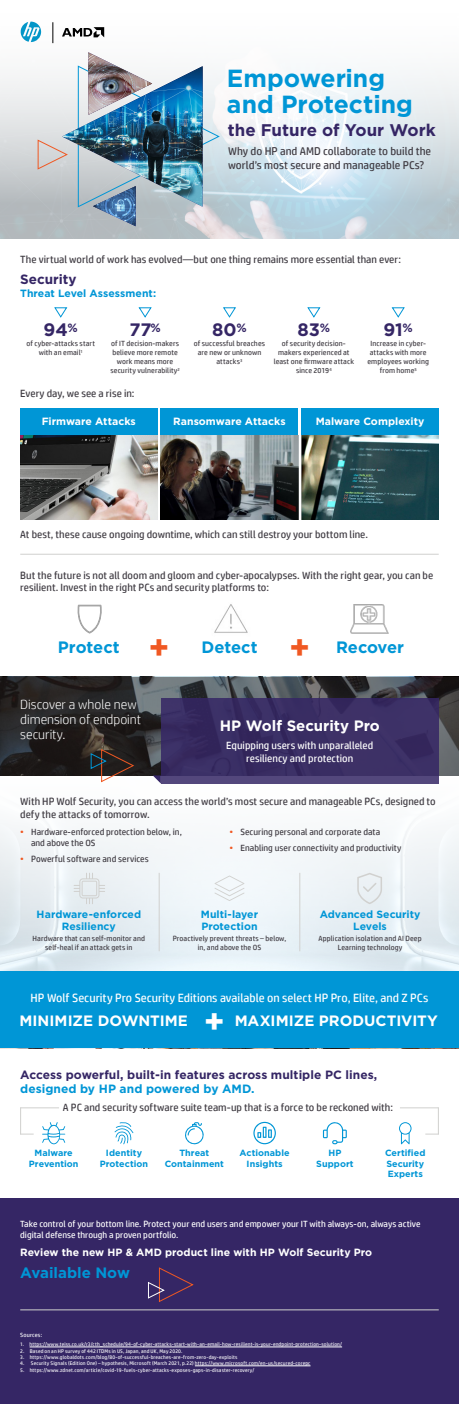
<style>
.page{position:relative;width:459px;height:1404px;background:#fff}
.page>*{position:absolute;margin:0;border:0;box-sizing:border-box;transform-origin:0 0}
.t1{font:700 33px "Gotham";color:#f05822}
.t2{font:700 33px "Gotham";color:#fff}
.t3{font:700 24.75px/26.2px "Gotham";letter-spacing:-.005em;color:#0096d6}
.t4{font:700 18px "Gotham";color:#352665}
.t5{font:700 16.88px "Gotham";color:#352665}
.t6{font:700 16.5px "Gotham";letter-spacing:-.005em;color:#0096d6}
.t7{font:700 15px "Gotham";color:#fff}
.t8{font:700 15px "Gotham";color:#0096d6}
.t9{font:300 13.5px/15px "HP Simplified";color:#fff}
.t10{font:700 13.5px "Gotham";color:#352665}
.t11{font:700 12px/14.4px "Gotham";color:#352665}
.t12{font:12px "HP Simplified";color:#fff}
.t13{font:11.25px/13.5px "HP Simplified";color:#3f3b42}
.t14{font:10.5px/12.6px "HP Simplified";color:#3f3b42}
.t15{font:700 10.5px "Gotham";color:#fff}
.t16{font:700 10.5px/12px "Gotham";color:#0096d6;text-align:center}
.t17{font:10.5px/12.6px "HP Simplified";color:#fff;text-align:center}
.t18{font:9px/10.8px "HP Simplified";color:#3f3b42}
.t19{font:9px/10.8px "HP Simplified";color:#fff}
.t20{font:700 9px/10.5px "Gotham";letter-spacing:.005em;color:#0096d6;text-align:center}
.t21{font:7.5px/9px "HP Simplified";letter-spacing:.01em;color:#3f3b42;text-align:center}
.t22{font:6px "HP Simplified";letter-spacing:.02em;color:#fff}
.t23{font:5.25px "HP Simplified";letter-spacing:.025em;color:#fff}
.s1{color:#f05822}
.s2{color:#0096d6}
</style>
<div class="page">
<img style="left:0;top:823px;width:459px;height:148px">
<svg style="left:0;top:21px;width:459px;height:217px"></svg>
<svg style="left:0;top:677px;width:459px;height:99px;background:#353537"></svg>
<div style="left:0;top:971px;width:459px;height:77px;background:#0096d6"></div>
<div style="left:0;top:1199px;width:459px;height:205px;background:#352665"></div>
<img style="left:20px;top:435px;width:138px;height:84px">
<img style="left:161px;top:435px;width:137px;height:84px">
<img style="left:302px;top:435px;width:137px;height:84px">
<hr style="left:30px;top:1347px;width:312px;height:1px;background:#fff">
<hr style="left:195px;top:1366px;width:116px;height:1px;background:#fff">
<svg style="left:53px;top:22px;width:1px;height:21px"></svg>
<svg style="left:62px;top:27px;width:42px;height:10px"></svg>
<svg style="left:20px;top:22px;width:21px;height:20px"></svg>
<img style="left:37px;top:52px;width:183px;height:174px">
<img style="left:93px;top:186px;width:43px;height:40px">
<div style="left:20px;top:408px;width:138px;height:27px;background:#0096d6"></div>
<div style="left:161px;top:408px;width:137px;height:27px;background:#0096d6"></div>
<div style="left:302px;top:408px;width:137px;height:27px;background:#0096d6"></div>
<svg style="left:54px;top:307px;width:14px;height:11px"></svg>
<svg style="left:223px;top:307px;width:13px;height:11px"></svg>
<svg style="left:138px;top:307px;width:14px;height:11px"></svg>
<svg style="left:307px;top:307px;width:14px;height:11px"></svg>
<svg style="left:391px;top:307px;width:14px;height:11px"></svg>
<hr style="left:20px;top:554px;width:419px;height:1px;background:#d0d0ce">
<hr style="left:20px;top:1310px;width:419px;height:1px;background:#d0d0ce">
<hr style="left:20px;top:1107px;width:39px;height:1px;background:#d0d0ce">
<svg style="left:20px;top:1107px;width:14px;height:28px"></svg>
<hr style="left:400px;top:1107px;width:39px;height:1px;background:#d0d0ce">
<svg style="left:425px;top:1107px;width:14px;height:28px"></svg>
<hr style="left:159px;top:873px;width:1px;height:78px;background:#d0d0ce">
<hr style="left:299px;top:873px;width:1px;height:78px;background:#d0d0ce">
<svg style="left:78px;top:605px;width:24px;height:28px"></svg>
<img style="left:214px;top:604px;width:34px;height:29px">
<img style="left:351px;top:605px;width:37px;height:28px">
<svg style="left:153px;top:775px;width:8px;height:9px"></svg>
<svg style="left:161px;top:698px;width:278px;height:86px;background:#3b2f65"></svg>
<svg style="left:90px;top:749px;width:44px;height:34px"></svg>
<svg style="left:148px;top:1267px;width:46px;height:35px"></svg>
<svg style="left:74px;top:873px;width:31px;height:31px"></svg>
<svg style="left:215px;top:876px;width:30px;height:25px"></svg>
<svg style="left:357px;top:873px;width:25px;height:31px"></svg>
<svg style="left:115px;top:1122px;width:18px;height:22px"></svg>
<svg style="left:399px;top:1122px;width:13px;height:22px"></svg>
<svg style="left:42px;top:1122px;width:23px;height:22px"></svg>
<svg style="left:323px;top:1122px;width:24px;height:22px"></svg>
<svg style="left:253px;top:1122px;width:23px;height:22px"></svg>
<svg style="left:185px;top:1122px;width:19px;height:23px"></svg>
<p class="t3" style="left:227px;top:65px;width:187px">Empowering and Protecting</p>
<p class="t13" style="left:228px;top:145px;width:205px">Why do HP and AMD collaborate to build the world’s most secure and manageable PCs?</p>
<p class="t5" style="left:228px;top:119px;width:209px">the Future of Your Work</p>
<p class="t14" style="left:20px;top:253px;width:382px">The virtual world of work has evolved—but one thing remains more essential than ever:</p>
<p class="t10" style="left:20px;top:270px;width:58px">Security</p>
<p class="t16" style="left:20px;top:287px;width:138px">Threat Level Assessment:</p>
<p class="t4" style="left:44px;top:318px;width:36px">94<sup>%</sup></p>
<p class="t4" style="left:129px;top:318px;width:33px">77<sup>%</sup></p>
<p class="t4" style="left:212px;top:318px;width:36px">80<sup>%</sup></p>
<p class="t4" style="left:298px;top:318px;width:34px">83<sup>%</sup></p>
<p class="t4" style="left:384px;top:318px;width:31px">91<sup>%</sup></p>
<p class="t21" style="left:26px;top:339px;width:70px">of cyber-attacks start with an email<sup>1</sup></p>
<p class="t21" style="left:194px;top:339px;width:73px">of successful breaches are new or unknown attacks<sup>3</sup></p>
<p class="t21" style="left:111px;top:339px;width:71px">of IT decision-makers believe more remote work means more security vulnerability<sup>2</sup></p>
<p class="t21" style="left:274px;top:339px;width:82px">of security decision&shy;makers experienced at least one firmware attack since 2019<sup>4</sup></p>
<p class="t21" style="left:367px;top:339px;width:63px">Increase in cyber&shy;attacks with more employees working from home<sup>5</sup></p>
<p class="t14" style="left:20px;top:387px;width:116px">Every day, we see a rise in:</p>
<p class="t15" style="left:42px;top:415px;width:96px">Firmware Attacks</p>
<p class="t15" style="left:173px;top:415px;width:114px">Ransomware Attacks</p>
<p class="t15" style="left:316px;top:415px;width:110px">Malware Complexity</p>
<p class="t14" style="left:20px;top:528px;width:349px">At best, these cause ongoing downtime, which can still destroy your bottom line.</p>
<p class="t14" style="left:20px;top:569px;width:415px">But the future is not all doom and gloom and cyber-apocalypses. With the right gear, you can be resilient. Invest in the right PCs and security platforms to:</p>
<p class="t6" style="left:58px;top:636px;width:63px">Protect</p>
<p class="t1" style="left:149px;top:625px;width:23px">+</p>
<p class="t6" style="left:201px;top:636px;width:58px">Detect</p>
<p class="t1" style="left:289px;top:625px;width:23px">+</p>
<p class="t6" style="left:336px;top:636px;width:69px">Recover</p>
<p class="t9" style="left:20px;top:696px;width:122px">Discover a whole new dimension of endpoint security.</p>
<p class="t7" style="left:220px;top:716px;width:162px">HP Wolf Security Pro</p>
<p class="t17" style="left:226px;top:739px;width:149px">Equipping users with unparalleled resiliency and protection</p>
<p class="t14" style="left:20px;top:795px;width:417px">With HP Wolf Security, you can access the world’s most secure and manageable PCs, designed to defy the attacks of tomorrow.</p>
<p class="t18" style="left:31px;top:826px;width:152px;text-indent:-11px"><span class="s1">•</span> Hardware-enforced protection below, in, and above the OS</p>
<p class="t18" style="left:20px;top:853px;width:130px"><span class="s1">•</span> Powerful software and services</p>
<p class="t16" style="left:37px;top:909px;width:106px">Hardware-enforced<br>Resiliency</p>
<p class="t18" style="left:230px;top:826px;width:152px"><span class="s1">•</span> Securing personal and corporate data</p>
<p class="t18" style="left:230px;top:842px;width:173px"><span class="s1">•</span> Enabling user connectivity and productivity</p>
<p class="t16" style="left:201px;top:909px;width:59px;text-align:left">Multi-layer<br>Protection</p>
<p class="t16" style="left:320px;top:909px;width:102px">Advanced Security<br>Levels</p>
<p class="t21" style="left:33px;top:934px;width:114px">Hardware that can self-monitor and self-heal if an attack gets in</p>
<p class="t21" style="left:173px;top:934px;width:115px">Proactively prevent threats – below, in, and above the OS</p>
<p class="t21" style="left:319px;top:934px;width:104px">Application isolation and AI Deep<br>Learning technology</p>
<p class="t12" style="left:31px;top:991px;width:399px">HP Wolf Security Pro Security Editions available on select HP Pro, Elite, and Z PCs</p>
<p class="t7" style="left:20px;top:1011px;width:170px">MINIMIZE DOWNTIME</p>
<p class="t7" style="left:235px;top:1011px;width:205px">MAXIMIZE PRODUCTIVITY</p>
<p class="t2" style="left:204px;top:1000px;width:23px">+</p>
<p class="t11" style="left:20px;top:1067px;width:359px">Access powerful, built-in features across multiple PC lines, <span class="s2">designed by HP and powered by AMD.</span></p>
<p class="t14" style="left:63px;top:1101px;width:331px">A PC and security software suite team-up that is a force to be reckoned with:</p>
<p class="t20" style="left:100px;top:1148px;width:50px">Identity<br>Protection</p>
<p class="t20" style="left:240px;top:1148px;width:52px">Actionable<br>Insights</p>
<p class="t20" style="left:385px;top:1148px;width:42px;text-align:left">Certified<br>Security<br>Experts</p>
<p class="t20" style="left:29px;top:1148px;width:51px">Malware<br>Prevention</p>
<p class="t20" style="left:165px;top:1148px;width:61px">Threat<br>Containment</p>
<p class="t20" style="left:316px;top:1148px;width:39px">HP<br>Support</p>
<p class="t19" style="left:20px;top:1218px;width:402px">Take control of your bottom line. Protect your end users and empower your IT with always-on, always active digital defense through a proven portfolio.</p>
<p class="t15" style="left:20px;top:1245px;width:353px">Review the new HP &amp; AMD product line with HP Wolf Security Pro</p>
<p class="t8" style="left:20px;top:1263px;width:111px">Available Now</p>
<p class="t22" style="left:20px;top:1331px;width:23px">Sources:</p>
<p class="t23" style="left:20px;top:1342px;width:323px">1. https://www.teiss.co.uk/r3/cth_schedule/94-of-cyber-attacks-start-with-an-email-how-resilient-is-your-endpoint-protection-solution/</p>
<p class="t23" style="left:20px;top:1348px;width:164px">2. Based on an HP survey of 442 ITDMs in US, Japan, and UK, May 2020.</p>
<p class="t23" style="left:20px;top:1354px;width:219px">3. https://www.globaldots.com/blog/80-of-successful-breaches-are-from-zero-day-exploits</p>
<p class="t23" style="left:20px;top:1360px;width:292px">4. Security Signals (Edition One) – hypothesis, Microsoft (March 2021, p.22) https://www.microsoft.com/en-us/secured-corepc</p>
<p class="t23" style="left:20px;top:1367px;width:236px">5. https://www.zdnet.com/article/covid-19-fuels-cyber-attacks-exposes-gaps-in-disaster-recovery/</p>
</div>
